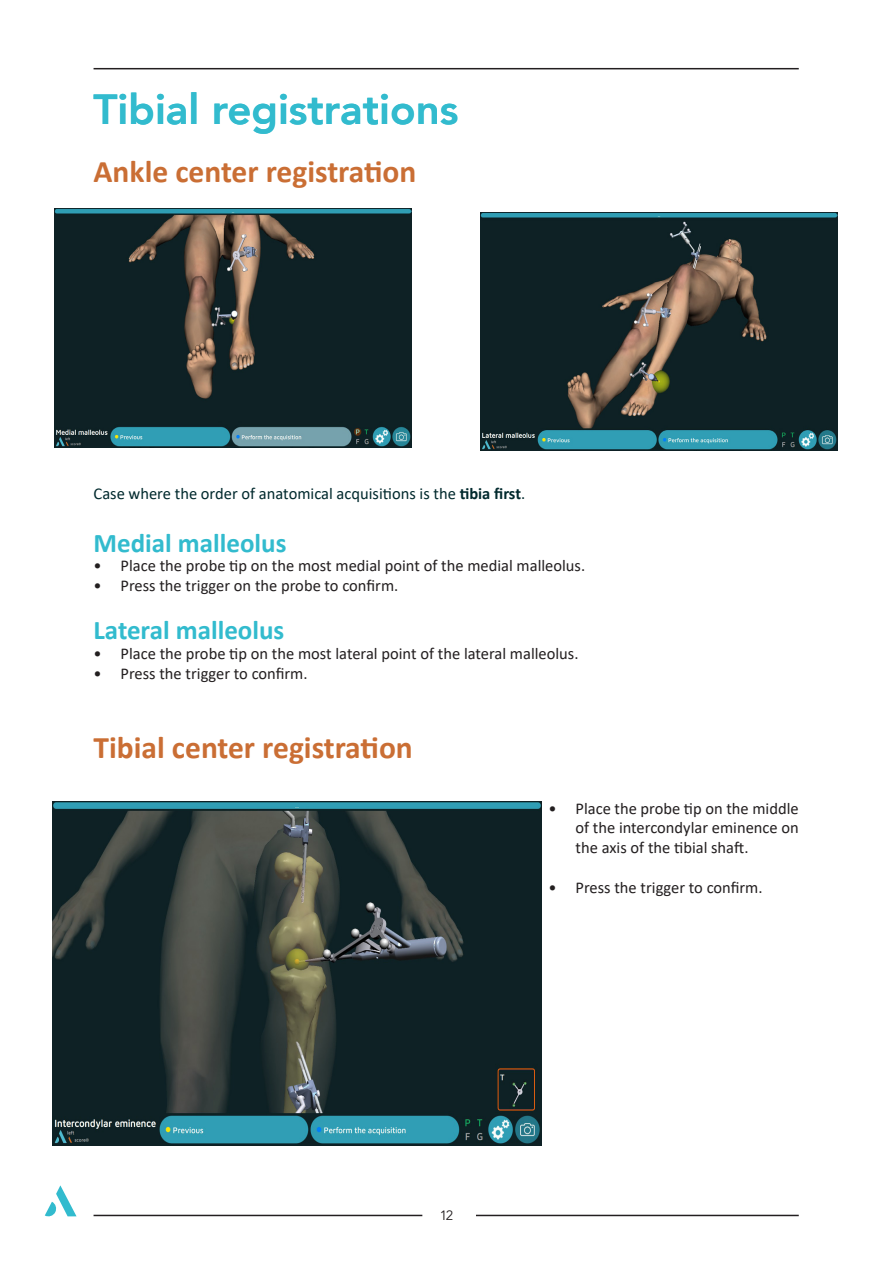
<style>
.page{position:relative;width:893px;height:1263px;background:#fff}
.page>*{position:absolute;margin:0;border:0;box-sizing:border-box;transform-origin:0 0}
.titres_bleus{font:800 42px "Avenir";color:#32bbce}
.Texte_courant_Calibri{font:700 31.5px "Calibri";color:#ca6e34}
.Texte_courant_Calibri-2{font:700 27px "Calibri";color:#32bbce}
.t1{font:16.5px/19.8px "Calibri";color:#231f20;text-align:justify}
.Texte_courant_Calibri-3{font:16.5px "Calibri";color:#00292d}
.t2{font:13.5px "Avenir";color:#231f20}
.s1{font-weight:700}
</style>
<div class="page">
<svg style="left:45px;top:1185px;width:32px;height:32px"></svg>
<hr style="left:94px;top:1215px;width:328px;height:1px;background:#231f20">
<hr style="left:476px;top:1215px;width:323px;height:1px;background:#231f20">
<hr style="left:94px;top:68px;width:705px;height:1px;background:#231f20">
<img style="left:54px;top:208px;width:357px;height:239px">
<img style="left:480px;top:213px;width:358px;height:238px">
<img style="left:53px;top:801px;width:489px;height:345px">
<p class="titres_bleus" style="left:94px;top:76px;width:366px">Tibial registrations</p>
<p class="Texte_courant_Calibri" style="left:94px;top:149px;width:324px">Ankle center registration</p>
<p class="Texte_courant_Calibri-3" style="left:94px;top:482px;width:433px">Case where the order of anatomical acquisitions is the <span class="s1">tibia first</span>.</p>
<p class="Texte_courant_Calibri-2" style="left:94px;top:524px;width:194px">Medial malleolus</p>
<p class="t1" style="left:94px;top:556px;width:493px">• Place the probe tip on the most medial point of the medial malleolus.</p>
<p class="t1" style="left:94px;top:575px;width:306px">• Press the trigger on the probe to confirm.</p>
<p class="Texte_courant_Calibri-2" style="left:94px;top:611px;width:192px">Lateral malleolus</p>
<p class="t1" style="left:94px;top:643px;width:486px">• Place the probe tip on the most lateral point of the lateral malleolus.</p>
<p class="t1" style="left:94px;top:663px;width:216px">• Press the trigger to confirm.</p>
<p class="Texte_courant_Calibri" style="left:94px;top:726px;width:321px">Tibial center registration</p>
<p class="t1" style="left:576px;top:798px;width:225px;text-indent:-27px">• Place the probe tip on the middle of the intercondylar eminence on the axis of the tibial shaft.</p>
<p class="t1" style="left:549px;top:877px;width:216px">• Press the trigger to confirm.</p>
<p class="t2" style="left:440px;top:1207px;width:15px">12</p>
</div>
